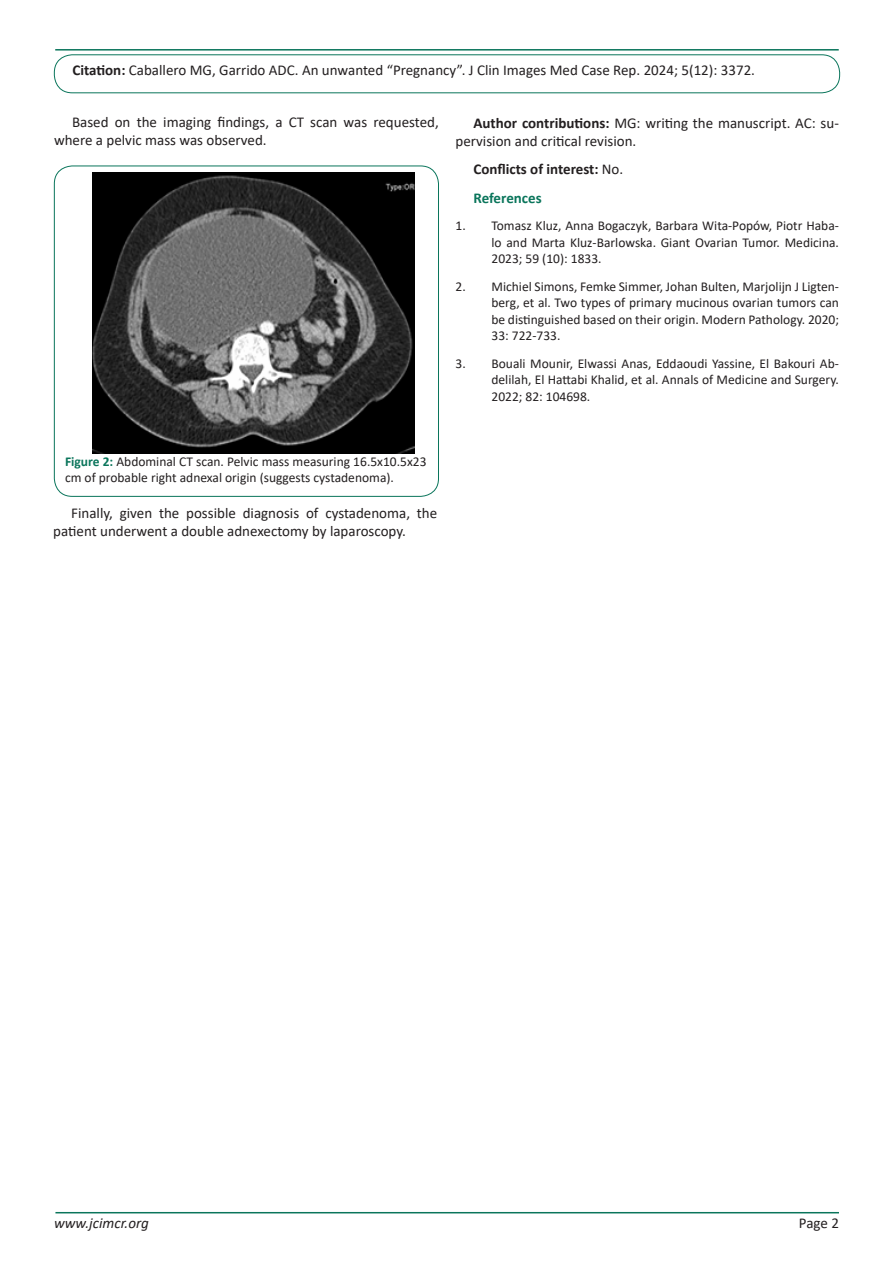
<style>
.page{position:relative;width:893px;height:1263px;background:#fff}
.page>*{position:absolute;margin:0;border:0;box-sizing:border-box;transform-origin:0 0}
.t1{font:15px/18px "Calibri";color:#231f20}
.t2{font:700 15px "Calibri";color:#231f20}
.t3{font:italic 15px "Calibri";color:#231f20}
.t4{font:700 15px "Calibri";color:#0a755b}
.t5{font:13.5px/16.5px "Calibri";color:#231f20;text-align:justify}
.s1{font-weight:700}
.s2{font-weight:400}
.s3{font-weight:700;color:#0a755b}
</style>
<div class="page">
<hr style="left:55px;top:1212px;width:784px;height:1px;background:#0a755b">
<hr style="left:55px;top:49px;width:784px;height:2px;background:#0a755b">
<div style="left:54px;top:55px;width:786px;height:38px;border:1px solid #0a755b;border-radius:18px"></div>
<div style="left:54px;top:166px;width:385px;height:331px;border:1px solid #0a755b;border-radius:18px"></div>
<img style="left:93px;top:172px;width:322px;height:282px">
<p class="t1" style="left:73px;top:61px;width:684px"><span class="s1">Citation:</span> Caballero MG, Garrido ADC. An unwanted “Pregnancy”. J Clin Images Med Case Rep. 2024; 5(12): 3372.</p>
<p class="t1" style="left:54px;top:112px;width:386px;text-indent:18px">Based on the imaging findings, a CT scan was requested, where a pelvic mass was observed.</p>
<p class="t1" style="left:455px;top:113px;width:385px;text-indent:18px"><span class="s1">Author contributions:</span> MG: writing the manuscript. AC: su&shy;pervision and critical revision.</p>
<p class="t2" style="left:473px;top:159px;width:151px">Conflicts of interest: <span class="s2">No.</span></p>
<p class="t4" style="left:473px;top:188px;width:70px">References</p>
<p class="t5" style="left:491px;top:217px;width:349px;text-indent:-36px">1. Tomasz Kluz, Anna Bogaczyk, Barbara Wita-Popów, Piotr Haba&shy;lo and Marta Kluz-Barlowska. Giant Ovarian Tumor. Medicina.<br>2023; 59 (10): 1833.</p>
<p class="t5" style="left:491px;top:278px;width:349px;text-indent:-36px">2. Michiel Simons, Femke Simmer, Johan Bulten, Marjolijn J Ligten&shy;berg, et al. Two types of primary mucinous ovarian tumors can be distinguished based on their origin. Modern Pathology. 2020; 33: 722-733.</p>
<p class="t5" style="left:491px;top:354px;width:349px;text-indent:-36px">3. Bouali Mounir, Elwassi Anas, Eddaoudi Yassine, El Bakouri Ab&shy;delilah, El Hattabi Khalid, et al. Annals of Medicine and Surgery.<br>2022; 82: 104698.</p>
<p class="t5" style="left:65px;top:453px;width:363px"><span class="s3">Figure 2:</span> Abdominal CT scan. Pelvic mass measuring 16.5x10.5x23 cm of probable right adnexal origin (suggests cystadenoma).</p>
<p class="t1" style="left:53px;top:503px;width:385px;text-indent:18px">Finally, given the possible diagnosis of cystadenoma, the patient underwent a double adnexectomy by laparoscopy.</p>
<p class="t3" style="left:54px;top:1212px;width:96px">www.jcimcr.org</p>
<p class="t1" style="left:799px;top:1213px;width:42px">Page 2</p>
</div>
